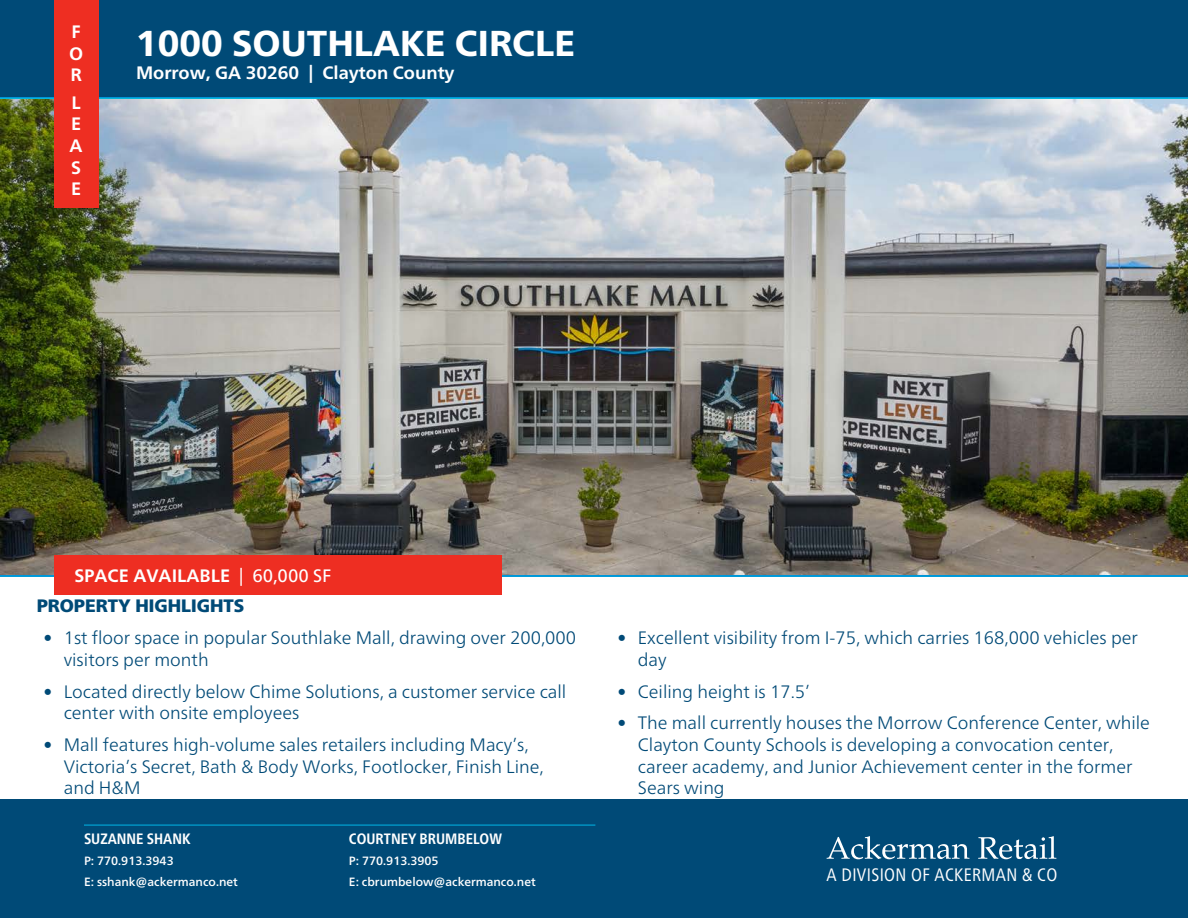
<style>
.page{position:relative;width:1188px;height:918px;background:#fff}
.page>*{position:absolute;margin:0;border:0;box-sizing:border-box;transform-origin:0 0}
.t1{font:800 36px "Frutiger Neue LT";color:#fff}
.t2{font:300 18px/21.6px "Frutiger Neue LT";color:#004a77}
.t3{font:700 18px/21.6px "Frutiger Neue LT";color:#fff}
.t4{font:condensed 18px "Frutiger Neue LT";letter-spacing:.02em;color:#fff}
.CONTENT_-_Header{font:900 18px "Frutiger Neue LT";color:#004a77}
.t5{font:700 condensed 15px "Frutiger Neue LT";color:#fff}
.t6{font:500 12px/21px "Frutiger Neue LT";color:#fff}
.s1{font-weight:400}
</style>
<div class="page">
<div style="left:0;top:799px;width:1188px;height:119px;background:#004a77"></div>
<hr style="left:84px;top:825px;width:511px;height:1px;background:#00b5e6">
<svg style="left:827px;top:836px;width:142px;height:23px"></svg>
<svg style="left:978px;top:836px;width:78px;height:23px"></svg>
<img style="left:0;top:98px;width:1188px;height:478px">
<hr style="left:0;top:576px;width:1188px;height:1px;background:#009dd9">
<div style="left:54px;top:555px;width:448px;height:40px;background:#ee2e22"></div>
<div style="left:0;top:0;width:1188px;height:97px;background:#004a77"></div>
<hr style="left:0;top:97px;width:1188px;height:1px;background:#0095d9">
<div style="left:54px;top:0;width:44px;height:208px;background:#ee2e22"></div>
<p class="t3" style="left:69px;top:21px;width:16px">F<br>O<br>R</p>
<p class="t3" style="left:70px;top:92px;width:15px;text-align:justify">L E A S E</p>
<h1 class="t1" style="left:136px;top:22px;width:441px">1000 SOUTHLAKE CIRCLE</h1>
<p class="t3" style="left:136px;top:62px;width:320px">Morrow, GA 30260 | Clayton County</p>
<p class="t3" style="left:74px;top:565px;width:259px">SPACE AVAILABLE <span class="s1">| 60,000 SF</span></p>
<p class="CONTENT_-_Header" style="left:37px;top:595px;width:209px">PROPERTY HIGHLIGHTS</p>
<p class="t2" style="left:64px;top:627px;width:514px;text-indent:-20px">• 1st floor space in popular Southlake Mall, drawing over 200,000 visitors per month</p>
<p class="t2" style="left:64px;top:680px;width:504px;text-indent:-20px">• Located directly below Chime Solutions, a customer service call center with onsite employees</p>
<p class="t2" style="left:64px;top:734px;width:482px;text-indent:-20px">• Mall features high-volume sales retailers including Macy’s,<br>Victoria’s Secret, Bath &amp; Body Works, Footlocker, Finish Line, and H&amp;M</p>
<p class="t5" style="left:84px;top:830px;width:108px">SUZANNE SHANK</p>
<p class="t6" style="left:84px;top:850px;width:155px">P: 770.913.3943<br>E: sshank@ackermanco.net</p>
<p class="t5" style="left:349px;top:830px;width:154px">COURTNEY BRUMBELOW</p>
<p class="t6" style="left:349px;top:850px;width:188px">P: 770.913.3905<br>E: cbrumbelow@ackermanco.net</p>
<p class="t2" style="left:638px;top:627px;width:501px;text-indent:-20px">• Excellent visibility from I-75, which carries 168,000 vehicles per day</p>
<p class="t2" style="left:618px;top:680px;width:194px">• Ceiling height is 17.5’</p>
<p class="t2" style="left:638px;top:712px;width:514px;text-indent:-20px">• The mall currently houses the Morrow Conference Center, while Clayton County Schools is developing a convocation center, career academy, and Junior Achievement center in the former Sears wing</p>
<p class="t4" style="left:827px;top:864px;width:232px">A DIVISION OF ACKERMAN &amp; CO</p>
</div>
